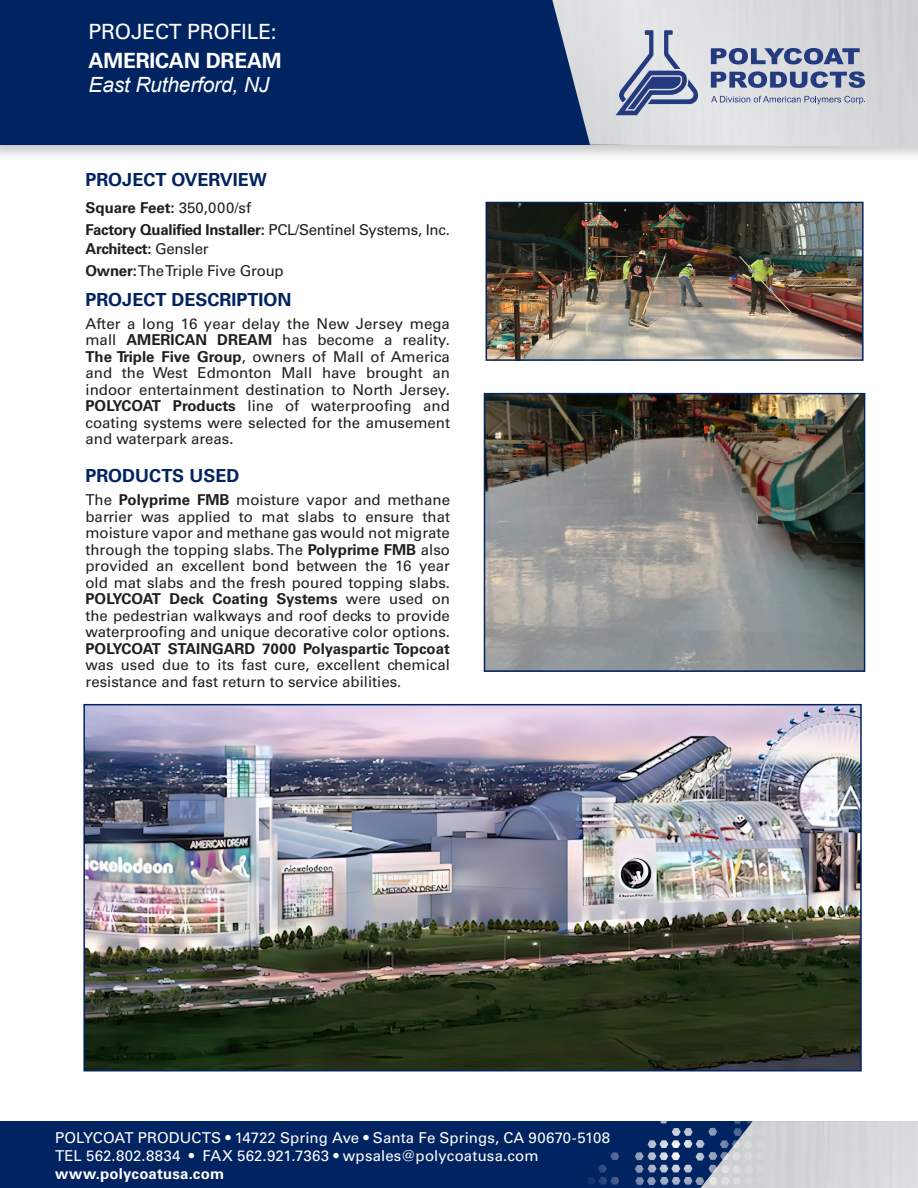
<style>
.page{position:relative;width:918px;height:1188px;background:#fff}
.page>*{position:absolute;margin:0;border:0;box-sizing:border-box;transform-origin:0 0}
.t1{font:italic 21px "Arial";letter-spacing:-.01em;color:#fff}
.t2{font:21px "Univers LT Std";letter-spacing:-.01em;color:#fff}
.t3{font:700 21px "Univers LT Std";letter-spacing:-.01em;color:#fff}
.Body{font:700 18px "Univers LT Std";color:#002361}
.Header2{font:700 18px "Univers LT Std";color:#002361}
.Body-2{font:15px/16.5px "Univers LT Std";color:#231f20;text-align:justify}
.t4{font:15px/18px "Univers LT Std";letter-spacing:.01em;color:#fff}
.Body-3{font:700 15px "Univers LT Std";letter-spacing:-.015em;color:#231f20}
.t5{font:700 15px "Univers LT Std";letter-spacing:.015em;color:#fff}
.s1{font-weight:400}
.s2{font-weight:700}
</style>
<div class="page">
<div style="left:0;top:0;width:918px;height:162px;background:#231f20;opacity:.25"></div>
<div style="left:0;top:0;width:918px;height:145px;background:#002361"></div>
<img style="left:549px;top:0;width:369px;height:147px">
<svg style="left:616px;top:30px;width:82px;height:85px;background:#a6adc5"></svg>
<svg style="left:711px;top:71px;width:154px;height:17px;background:#7683aa"></svg>
<svg style="left:711px;top:48px;width:149px;height:16px;background:#7783aa"></svg>
<svg style="left:711px;top:96px;width:154px;height:8px"></svg>
<div style="left:0;top:1121px;width:918px;height:67px;background:#002361"></div>
<div style="left:700px;top:1121px;width:218px;height:67px;background:#d5d6d8"></div>
<svg style="left:587px;top:1152px;width:32px;height:33px"></svg>
<svg style="left:635px;top:1121px;width:144px;height:64px"></svg>
<img style="left:487px;top:396px;width:375px;height:273px">
<div style="left:484px;top:393px;width:381px;height:279px;border:2px solid #002361"></div>
<img style="left:86px;top:707px;width:773px;height:361px">
<div style="left:83px;top:704px;width:779px;height:367px;border:2px solid #002361"></div>
<img style="left:489px;top:205px;width:372px;height:153px">
<div style="left:486px;top:202px;width:378px;height:159px;border:2px solid #002361"></div>
<h1 class="t2" style="left:89px;top:19px;width:190px">PROJECT PROFILE:</h1>
<h1 class="t3" style="left:89px;top:48px;width:195px">AMERICAN DREAM</h1>
<h1 class="t1" style="left:89px;top:71px;width:182px">East Rutherford, NJ</h1>
<p class="Header2" style="left:86px;top:169px;width:183px">PROJECT OVERVIEW</p>
<p class="Body-3" style="left:86px;top:199px;width:167px">Square Feet: <span class="s1">350,000/sf</span></p>
<p class="Body-3" style="left:86px;top:221px;width:366px">Factory Qualified Installer: <span class="s1">PCL/Sentinel Systems, Inc.</span></p>
<p class="Body-3" style="left:86px;top:240px;width:125px">Architect: <span class="s1">Gensler</span></p>
<p class="Body-2" style="left:86px;top:262px;width:200px"><span class="s2">Owner:</span> The Triple Five Group</p>
<p class="Body" style="left:86px;top:289px;width:207px">PROJECT DESCRIPTION</p>
<p class="Body-2" style="left:86px;top:315px;width:366px">After a long 16 year delay the New Jersey mega mall <span class="s2">AMERICAN DREAM</span> has become a reality.<br><span class="s2">The Triple Five Group</span>, owners of Mall of America and the West Edmonton Mall have brought an indoor entertainment destination to North Jersey.<br><span class="s2">POLYCOAT Products</span> line of waterproofing and coating systems were selected for the amusement and waterpark areas.</p>
<p class="Body" style="left:86px;top:465px;width:155px">PRODUCTS USED</p>
<p class="Body-2" style="left:86px;top:492px;width:366px">The <span class="s2">Polyprime FMB</span> moisture vapor and methane barrier was applied to mat slabs to ensure that moisture vapor and methane gas would not migrate through the topping slabs. The <span class="s2">Polyprime FMB</span> also provided an excellent bond between the 16 year old mat slabs and the fresh poured topping slabs.<br><span class="s2">POLYCOAT Deck Coating Systems</span> were used on the pedestrian walkways and roof decks to provide waterproofing and unique decorative color options.<br><span class="s2">POLYCOAT STAINGARD 7000 Polyaspartic Topcoat </span>was used due to its fast cure, excellent chemical resistance and fast return to service abilities.</p>
<p class="t4" style="left:55px;top:1129px;width:557px">POLYCOAT PRODUCTS • 14722 Spring Ave • Santa Fe Springs, CA 90670-5108<br>TEL 562.802.8834 • FAX 562.921.7363 • wpsales@polycoatusa.com</p>
<p class="t5" style="left:55px;top:1165px;width:171px">www.polycoatusa.com</p>
</div>
